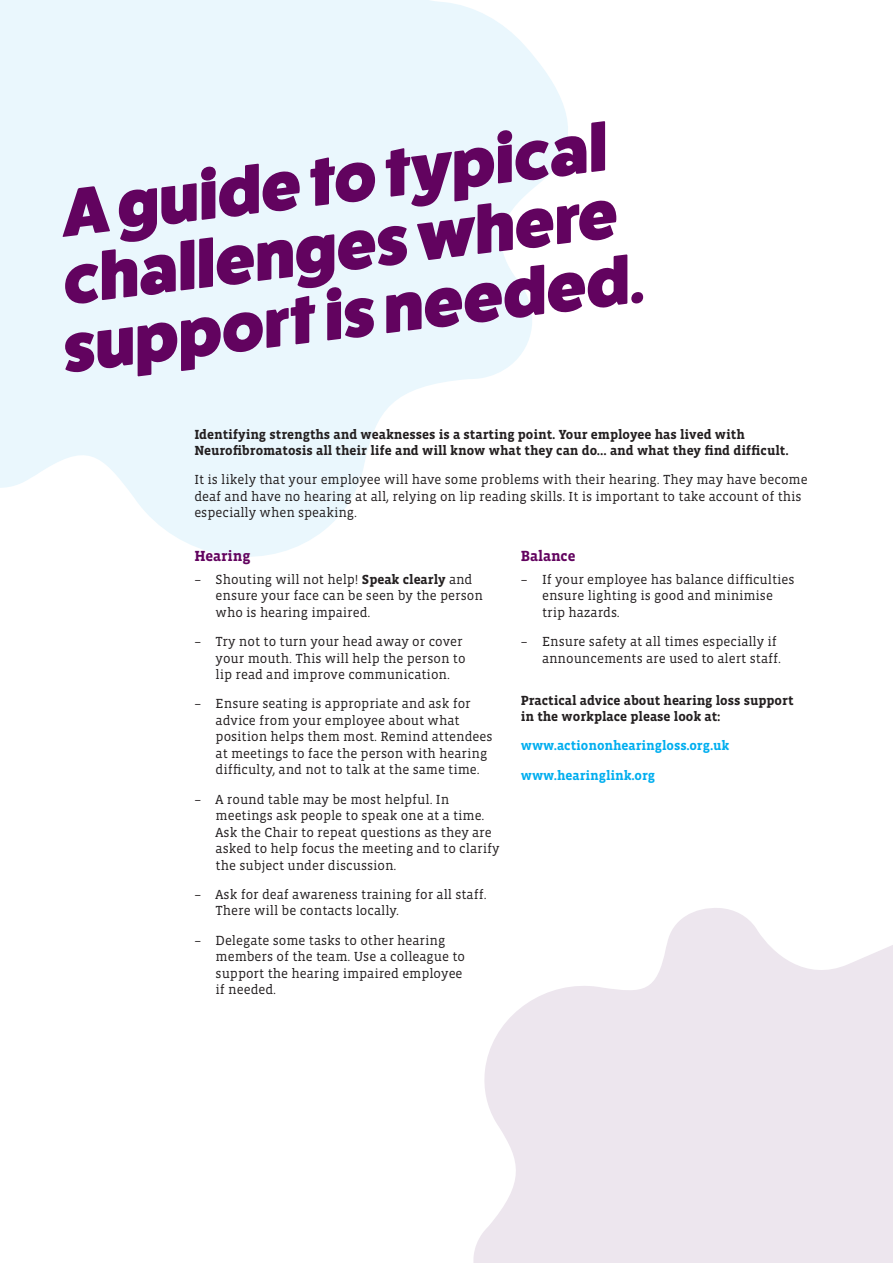
<style>
.page{position:relative;width:893px;height:1263px;background:#fff}
.page>*{position:absolute;margin:0;border:0;box-sizing:border-box;transform-origin:0 0}
.t1{font:800 67.5px/67.5px "Fat Frank";color:#62035f}
.t2{font:700 15px "Vista Slab OTCE";color:#62035f}
.t3{font:13.5px/16.5px "Vista Slab OTCE";color:#231f20}
.t4{font:700 13.5px/16.5px "Vista Slab OTCE";color:#231f20}
.t5{font:700 13.5px/29.2px "Vista Slab OTCE";color:#00aeef}
.s1{font-weight:700}
</style>
<div class="page">
<svg style="left:0;top:0;width:568px;height:557px;fill:#eaf7fd"></svg>
<svg style="left:473px;top:908px;width:420px;height:355px;fill:#ede6ee"></svg>
<h1 class="t1" style="left:40px;top:183px;width:587px;rotate:-7deg">A guide to typical challenges where support is needed.</h1>
<p class="t4" style="left:194px;top:426px;width:596px">Identifying strengths and weaknesses is a starting point. Your employee has lived with<br>Neurofibromatosis all their life and will know what they can do... and what they find difficult.</p>
<p class="t3" style="left:194px;top:471px;width:615px">It is likely that your employee will have some problems with their hearing. They may have become deaf and have no hearing at all, relying on lip reading skills. It is important to take account of this especially when speaking.</p>
<p class="t2" style="left:194px;top:547px;width:58px">Hearing</p>
<p class="t3" style="left:216px;top:571px;width:269px;text-indent:-21px">– Shouting will not help! <span class="s1">Speak clearly</span> and ensure your face can be seen by the person who is hearing impaired.</p>
<p class="t3" style="left:216px;top:633px;width:252px;text-indent:-21px">– Try not to turn your head away or cover your mouth. This will help the person to lip read and improve communication.</p>
<p class="t3" style="left:216px;top:695px;width:278px;text-indent:-21px">– Ensure seating is appropriate and ask for advice from your employee about what position helps them most. Remind attendees at meetings to face the person with hearing difficulty, and not to talk at the same time.</p>
<p class="t3" style="left:216px;top:791px;width:285px;text-indent:-21px">– A round table may be most helpful. In meetings ask people to speak one at a time.<br>Ask the Chair to repeat questions as they are asked to help focus the meeting and to clarify the subject under discussion.</p>
<p class="t3" style="left:216px;top:886px;width:273px;text-indent:-21px">– Ask for deaf awareness training for all staff.<br>There will be contacts locally.</p>
<p class="t3" style="left:216px;top:932px;width:251px;text-indent:-21px">– Delegate some tasks to other hearing members of the team. Use a colleague to support the hearing impaired employee if needed.</p>
<p class="t2" style="left:521px;top:547px;width:56px">Balance</p>
<p class="t3" style="left:542px;top:571px;width:254px;text-indent:-21px">– If your employee has balance difficulties ensure lighting is good and minimise trip hazards.</p>
<p class="t3" style="left:542px;top:633px;width:241px;text-indent:-21px">– Ensure safety at all times especially if announcements are used to alert staff.</p>
<p class="t4" style="left:521px;top:692px;width:274px">Practical advice about hearing loss support in the workplace please look at:</p>
<p class="t5" style="left:521px;top:731px;width:210px">www.actiononhearingloss.org.uk www.hearinglink.org</p>
</div>
